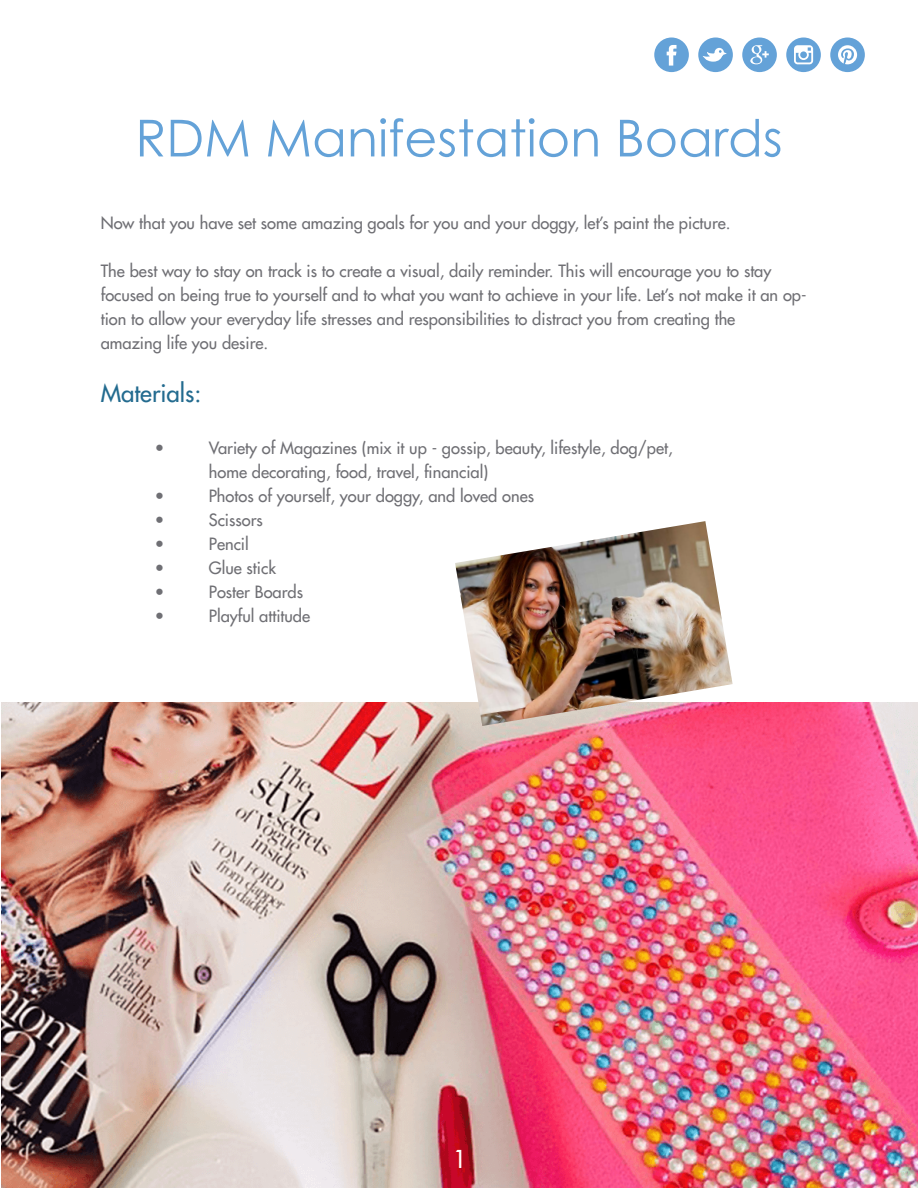
<style>
.page{position:relative;width:918px;height:1188px;background:#fff}
.page>*{position:absolute;margin:0;border:0;box-sizing:border-box;transform-origin:0 0}
.t1{font:51px "Century Gothic";color:#64a2d8}
.t2{font:24px "Futura LT";color:#236b8f}
.t3{font:24px "Futura LT";color:#fff}
.t4{font:16.5px/24px "Futura LT";color:#6f6f74}
</style>
<div class="page">
<img style="left:1px;top:702px;width:917px;height:486px">
<div style="left:698px;top:38px;width:35px;height:34px;background:#64a2d8;border-radius:50%"></div>
<svg style="left:703px;top:48px;width:24px;height:14px"></svg>
<div style="left:654px;top:38px;width:35px;height:34px;background:#64a2d8;border-radius:50%"></div>
<svg style="left:667px;top:45px;width:10px;height:21px"></svg>
<div style="left:830px;top:38px;width:35px;height:34px;background:#64a2d8;border-radius:50%"></div>
<svg style="left:838px;top:45px;width:19px;height:19px"></svg>
<div style="left:786px;top:38px;width:35px;height:34px;background:#64a2d8;border-radius:50%"></div>
<svg style="left:794px;top:45px;width:19px;height:19px"></svg>
<div style="left:742px;top:38px;width:35px;height:34px;background:#64a2d8;border-radius:50%"></div>
<svg style="left:750px;top:45px;width:19px;height:19px"></svg>
<img style="left:455px;top:521px;width:278px;height:205px">
<h1 class="t1" style="left:135px;top:107px;width:649px">RDM Manifestation Boards</h1>
<p class="t4" style="left:101px;top:211px;width:631px">Now that you have set some amazing goals for you and your doggy, let’s paint the picture.</p>
<p class="t4" style="left:101px;top:259px;width:707px">The best way to stay on track is to create a visual, daily reminder. This will encourage you to stay focused on being true to yourself and to what you want to achieve in your life. Let’s not make it an op&shy;tion to allow your everyday life stresses and responsibilities to distract you from creating the<br>amazing life you desire.</p>
<h2 class="t2" style="left:101px;top:377px;width:102px">Materials:</h2>
<p class="t4" style="left:155px;top:436px;width:11px">•</p>
<p class="t4" style="left:209px;top:436px;width:466px">Variety of Magazines (mix it up - gossip, beauty, lifestyle, dog/pet, home decorating, food, travel, financial)</p>
<p class="t4" style="left:155px;top:484px;width:11px">•</p>
<p class="t4" style="left:209px;top:484px;width:327px">Photos of yourself, your doggy, and loved ones</p>
<p class="t4" style="left:155px;top:508px;width:11px">•</p>
<p class="t4" style="left:209px;top:508px;width:56px">Scissors</p>
<p class="t4" style="left:155px;top:532px;width:11px">•</p>
<p class="t4" style="left:209px;top:532px;width:41px">Pencil</p>
<p class="t4" style="left:155px;top:556px;width:11px">•</p>
<p class="t4" style="left:209px;top:556px;width:69px">Glue stick</p>
<p class="t4" style="left:155px;top:580px;width:11px">•</p>
<p class="t4" style="left:209px;top:580px;width:96px">Poster Boards</p>
<p class="t4" style="left:155px;top:604px;width:11px">•</p>
<p class="t4" style="left:209px;top:604px;width:103px">Playful attitude</p>
<h2 class="t3" style="left:453px;top:1143px;width:15px">1</h2>
</div>
